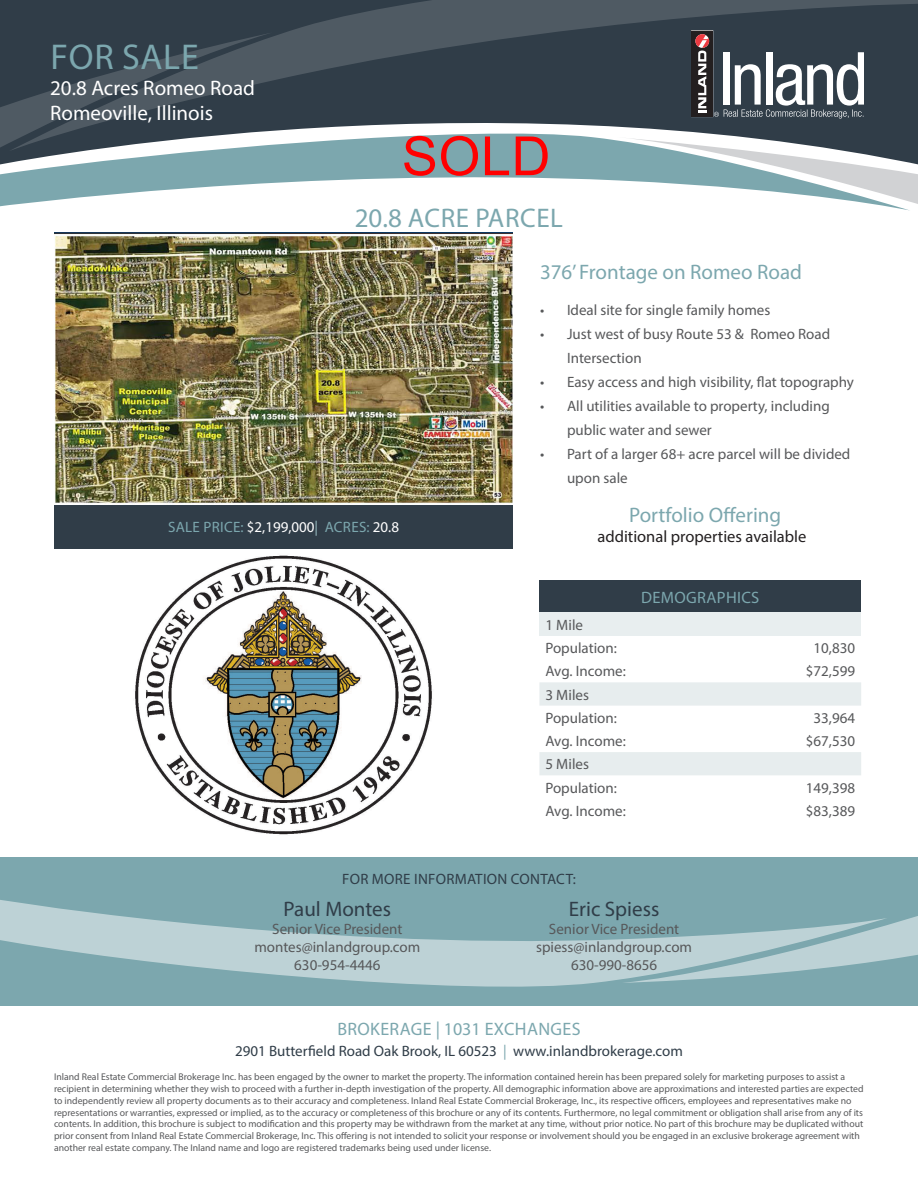
<style>
.page{position:relative;width:918px;height:1188px;background:#fff}
.page>*{position:absolute;margin:0;border:0;box-sizing:border-box;transform-origin:0 0}
.t1{font:54px "Arial";color:#f00}
.Title_Header{font:36px "Myriad Pro";letter-spacing:.02em;color:#7ca7ae}
.Body{font:27px "Myriad Pro";letter-spacing:.02em;color:#7ca7ae}
.Heder{font:21px "Myriad Pro";color:#7ca7ae}
.Body-2{font:21px "Myriad Pro";color:#fff}
.Heder-2{font:21px "Myriad Pro";color:#303d48}
.body{font:18px "Myriad Pro";letter-spacing:.02em;color:#7ca7ae}
.Heder-3{font:16.5px "Myriad Pro";color:#231f20}
.Body-3{font:16.5px "Myriad Pro";letter-spacing:.02em;color:#7ca7ae}
.Body-4{font:15px/24px "Myriad Pro";color:#57585a}
.body-2{font:15px "Myriad Pro";color:#303d48}
.Body-5{font:15px "Myriad Pro";letter-spacing:.02em;color:#7ca7ae}
.Body-6{font:15px "Myriad Pro";letter-spacing:.02em;color:#303d48}
.disclaimer{font:9.75px/11.7px "Myriad Pro";color:#57585a}
.s1{color:#fff}
.s2{color:#96b9be}
.s3{color:#7ca7ae}
</style>
<div class="page">
<svg style="left:0;top:152px;width:910px;height:59px"></svg>
<svg style="left:0;top:33px;width:273px;height:134px"></svg>
<svg style="left:8px;top:0;width:910px;height:152px;background:#47545e"></svg>
<svg style="left:617px;top:137px;width:301px;height:69px"></svg>
<div style="left:0;top:857px;width:918px;height:149px;background:#7ca7ae"></div>
<svg style="left:888px;top:916px;width:30px;height:44px"></svg>
<svg style="left:0;top:900px;width:888px;height:87px"></svg>
<div style="left:54px;top:505px;width:459px;height:44px;background:#303d48"></div>
<div style="left:539px;top:581px;width:322px;height:32px;background:#303d48"></div>
<div style="left:539px;top:613px;width:322px;height:23px;background:#e8eeef"></div>
<svg style="left:539px;top:682px;width:322px;height:93px"></svg>
<svg style="left:691px;top:30px;width:173px;height:89px"></svg>
<img style="left:135px;top:555px;width:297px;height:280px">
<img style="left:54px;top:232px;width:459px;height:273px">
<p class="Title_Header" style="left:51px;top:35px;width:150px">FOR SALE</p>
<p class="Body-2" style="left:50px;top:75px;width:206px">20.8 Acres Romeo Road</p>
<p class="Body-2" style="left:50px;top:100px;width:164px">Romeoville, Illinois</p>
<h1 class="t1" style="left:402px;top:119px;width:150px">SOLD</h1>
<p class="Body" style="left:355px;top:201px;width:210px">20.8 ACRE PARCEL</p>
<p class="Body-5" style="left:168px;top:518px;width:232px">SALE PRICE: <span class="s1">$2,199,000</span><span class="s2">|</span> ACRES: <span class="s1">20.8</span></p>
<p class="Heder" style="left:540px;top:259px;width:263px">376’ Frontage on Romeo Road</p>
<p class="Body-4" style="left:540px;top:298px;width:232px">• Ideal site for single family homes</p>
<p class="Body-4" style="left:567px;top:322px;width:265px;text-indent:-27px">• Just west of busy Route 53 &amp; Romeo Road<br>Intersection</p>
<p class="Body-4" style="left:540px;top:370px;width:316px">• Easy access and high visibility, flat topography</p>
<p class="Body-4" style="left:567px;top:394px;width:264px;text-indent:-27px">• All utilities available to property, including public water and sewer</p>
<p class="Body-4" style="left:567px;top:442px;width:285px;text-indent:-27px">• Part of a larger 68+ acre parcel will be divided upon sale</p>
<p class="Heder" style="left:629px;top:502px;width:154px">Portfolio Offering</p>
<p class="Heder-3" style="left:598px;top:526px;width:210px">additional properties available</p>
<p class="Body-3" style="left:641px;top:587px;width:120px">DEMOGRAPHICS</p>
<p class="Body-4" style="left:545px;top:613px;width:39px">1 Mile</p>
<p class="Body-4" style="left:545px;top:636px;width:73px">Population:</p>
<p class="Body-4" style="left:814px;top:636px;width:43px">10,830</p>
<p class="Body-4" style="left:545px;top:659px;width:82px">Avg. Income:</p>
<p class="Body-4" style="left:806px;top:659px;width:51px">$72,599</p>
<p class="Body-4" style="left:545px;top:682px;width:45px">3 Miles</p>
<p class="Body-4" style="left:545px;top:706px;width:73px">Population:</p>
<p class="Body-4" style="left:814px;top:706px;width:43px">33,964</p>
<p class="Body-4" style="left:545px;top:729px;width:82px">Avg. Income:</p>
<p class="Body-4" style="left:806px;top:729px;width:51px">$67,530</p>
<p class="Body-4" style="left:545px;top:752px;width:45px">5 Miles</p>
<p class="Body-4" style="left:545px;top:775px;width:73px">Population:</p>
<p class="Body-4" style="left:806px;top:775px;width:51px">149,398</p>
<p class="Body-4" style="left:545px;top:799px;width:82px">Avg. Income:</p>
<p class="Body-4" style="left:806px;top:799px;width:51px">$83,389</p>
<p class="Body-6" style="left:342px;top:870px;width:235px">FOR MORE INFORMATION CONTACT:</p>
<p class="Heder-2" style="left:284px;top:896px;width:109px">Paul Montes</p>
<p class="Body-4" style="left:272px;top:917px;width:132px">Senior Vice President</p>
<p class="Body-4" style="left:254px;top:935px;width:167px">montes@inlandgroup.com</p>
<p class="Body-4" style="left:294px;top:953px;width:88px">630-954-4446</p>
<p class="Heder-2" style="left:569px;top:896px;width:92px">Eric Spiess</p>
<p class="Body-4" style="left:549px;top:917px;width:132px">Senior Vice President</p>
<p class="Body-4" style="left:536px;top:935px;width:158px">spiess@inlandgroup.com</p>
<p class="Body-4" style="left:571px;top:953px;width:88px">630-990-8656</p>
<p class="body" style="left:337px;top:1018px;width:245px">BROKERAGE | 1031 EXCHANGES</p>
<p class="body-2" style="left:235px;top:1042px;width:449px">2901 Butterfield Road Oak Brook, IL 60523 <span class="s3">|</span> www.inlandbrokerage.com</p>
<p class="disclaimer" style="left:54px;top:1071px;width:811px">Inland Real Estate Commercial Brokerage Inc. has been engaged by the owner to market the property. The information contained herein has been prepared solely for marketing purposes to assist a recipient in determining whether they wish to proceed with a further in-depth investigation of the property. All demographic information above are approximations and interested parties are expected to independently review all property documents as to their accuracy and completeness. Inland Real Estate Commercial Brokerage, Inc., its respective officers, employees and representatives make no representations or warranties, expressed or implied, as to the accuracy or completeness of this brochure or any of its contents. Furthermore, no legal commitment or obligation shall arise from any of its contents. In addition, this brochure is subject to modification and this property may be withdrawn from the market at any time, without prior notice. No part of this brochure may be duplicated without prior consent from Inland Real Estate Commercial Brokerage, Inc. This offering is not intended to solicit your response or involvement should you be engaged in an exclusive brokerage agreement with another real estate company. The Inland name and logo are registered trademarks being used under license.</p>
</div>
